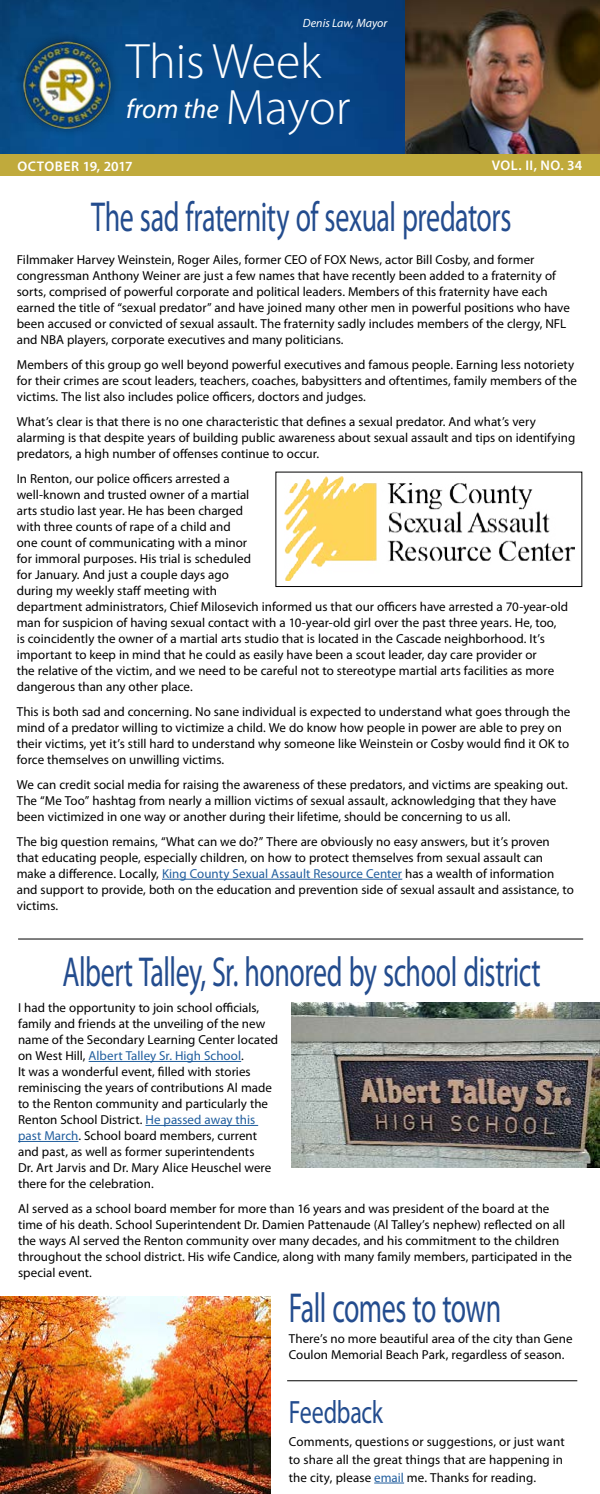
<style>
.page{position:relative;width:600px;height:1494px;background:#fff}
.page>*{position:absolute;margin:0;border:0;box-sizing:border-box;transform-origin:0 0}
.t1{font:300 50px "Myriad Pro";color:#fff}
.t2{font:42px "Myriad Pro";letter-spacing:-.015em;color:#234c8e;scale:.67 1}
.t3{font:32.4px "Myriad Pro";letter-spacing:-.015em;color:#234c8e;scale:.74 1}
.t4{font:italic 27.3px "Myriad Pro";color:#fff}
.t5{font:600 14px "Myriad Pro";letter-spacing:.035em;color:#fff}
.t6{font:13px/16px "Myriad Pro";color:#000}
.t7{font:italic 12px "Myriad Pro";color:#fff}
.s1{font-weight:300;font-style:normal;font-size:50px}
.s2{color:#215e9e}
</style>
<div class="page">
<div style="left:0;top:154px;width:600px;height:22px;background:#c0aa3c"></div>
<img style="left:0;top:0;width:406px;height:154px">
<img style="left:406px;top:0;width:194px;height:154px">
<div style="left:14px;top:31px;width:107px;height:108px;background:#000;opacity:.4"></div>
<img style="left:21px;top:38px;width:93px;height:93px">
<hr style="left:162px;top:879px;width:240px;height:1px;background:#215e9e">
<img style="left:284px;top:477px;width:291px;height:104px">
<div style="left:276px;top:472px;width:306px;height:115px;border:1px solid #000"></div>
<hr style="left:18px;top:939px;width:565px;height:1px;background:#000">
<hr style="left:89px;top:1061px;width:152px;height:1px;background:#215e9e">
<hr style="left:145px;top:1125px;width:113px;height:1px;background:#215e9e">
<hr style="left:18px;top:1141px;width:60px;height:1px;background:#215e9e">
<img style="left:292px;top:1002px;width:308px;height:165px">
<img style="left:0;top:1297px;width:271px;height:197px">
<hr style="left:287px;top:1380px;width:290px;height:1px;background:#000">
<hr style="left:374px;top:1483px;width:30px;height:1px;background:#215e9e">
<p class="t7" style="left:303px;top:16px;width:86px">Denis Law, Mayor</p>
<h1 class="t1" style="left:126px;top:31px;width:197px">This Week</h1>
<h3 class="t4" style="left:126px;top:92px;width:226px">from the <span class="s1">Mayor</span></h3>
<p class="t5" style="left:17px;top:157px;width:117px">OCTOBER 19, 2017</p>
<p class="t5" style="left:492px;top:157px;width:92px">VOL. II, NO. 34</p>
<h2 class="t2" style="left:91px;top:191px;width:629px">The sad fraternity of sexual predators</h2>
<p class="t6" style="left:17px;top:251px;width:555px">Filmmaker Harvey Weinstein, Roger Ailes, former CEO of FOX News, actor Bill Cosby, and former congressman Anthony Weiner are just a few names that have recently been added to a fraternity of sorts, comprised of powerful corporate and political leaders. Members of this fraternity have each earned the title of “sexual predator” and have joined many other men in powerful positions who have been accused or convicted of sexual assault. The fraternity sadly includes members of the clergy, NFL and NBA players, corporate executives and many politicians.</p>
<p class="t6" style="left:17px;top:356px;width:562px">Members of this group go well beyond powerful executives and famous people. Earning less notoriety for their crimes are scout leaders, teachers, coaches, babysitters and oftentimes, family members of the victims. The list also includes police officers, doctors and judges.</p>
<p class="t6" style="left:17px;top:413px;width:560px">What’s clear is that there is no one characteristic that defines a sexual predator. And what’s very alarming is that despite years of building public awareness about sexual assault and tips on identifying predators, a high number of offenses continue to occur.</p>
<p class="t6" style="left:17px;top:470px;width:553px">In Renton, our police officers arrested a<br>well-known and trusted owner of a martial<br>arts studio last year. He has been charged<br>with three counts of rape of a child and<br>one count of communicating with a minor<br>for immoral purposes. His trial is scheduled<br>for January. And just a couple days ago<br>during my weekly staff meeting with<br>department administrators, Chief Milosevich informed us that our officers have arrested a 70-year-old man for suspicion of having sexual contact with a 10-year-old girl over the past three years. He, too,<br>is coincidently the owner of a martial arts studio that is located in the Cascade neighborhood. It’s important to keep in mind that he could as easily have been a scout leader, day care provider or<br>the relative of the victim, and we need to be careful not to stereotype martial arts facilities as more dangerous than any other place.</p>
<p class="t6" style="left:17px;top:703px;width:555px">This is both sad and concerning. No sane individual is expected to understand what goes through the mind of a predator willing to victimize a child. We do know how people in power are able to prey on their victims, yet it’s still hard to understand why someone like Weinstein or Cosby would find it OK to force themselves on unwilling victims.</p>
<p class="t6" style="left:17px;top:776px;width:553px">We can credit social media for raising the awareness of these predators, and victims are speaking out.<br>The “Me Too” hashtag from nearly a million victims of sexual assault, acknowledging that they have been victimized in one way or another during their lifetime, should be concerning to us all.</p>
<p class="t6" style="left:17px;top:833px;width:559px">The big question remains, “What can we do?” There are obviously no easy answers, but it’s proven that educating people, especially children, on how to protect themselves from sexual assault can make a difference. Locally, <span class="s2">King County Sexual Assault Resource Center</span> has a wealth of information and support to provide, both on the education and prevention side of sexual assault and assistance, to victims.</p>
<h2 class="t2" style="left:63px;top:946px;width:715px">Albert Talley, Sr. honored by school district</h2>
<p class="t6" style="left:18px;top:1000px;width:262px">I had the opportunity to join school officials, family and friends at the unveiling of the new name of the Secondary Learning Center located on West Hill, <span class="s2">Albert Talley Sr. High School</span>.<br>It was a wonderful event, filled with stories reminiscing the years of contributions Al made to the Renton community and particularly the Renton School District. <span class="s2">He passed away this past March</span>. School board members, current and past, as well as former superintendents<br>Dr. Art Jarvis and Dr. Mary Alice Heuschel were there for the celebration.</p>
<p class="t6" style="left:18px;top:1201px;width:556px">Al served as a school board member for more than 16 years and was president of the board at the time of his death. School Superintendent Dr. Damien Pattenaude (Al Talley’s nephew) reflected on all the ways Al served the Renton community over many decades, and his commitment to the children throughout the school district. His wife Candice, along with many family members, participated in the special event.</p>
<h2 class="t2" style="left:289px;top:1282px;width:319px">Fall comes to town</h2>
<p class="t6" style="left:289px;top:1331px;width:285px">There’s no more beautiful area of the city than Gene<br>Coulon Memorial Beach Park, regardless of season.</p>
<h3 class="t3" style="left:289px;top:1392px;width:129px">Feedback</h3>
<p class="t6" style="left:289px;top:1432px;width:277px;line-height:18px;text-align:justify">Comments, questions or suggestions, or just want to share all the great things that are happening in the city, please <span class="s2">email</span> me. Thanks for reading.</p>
</div>
